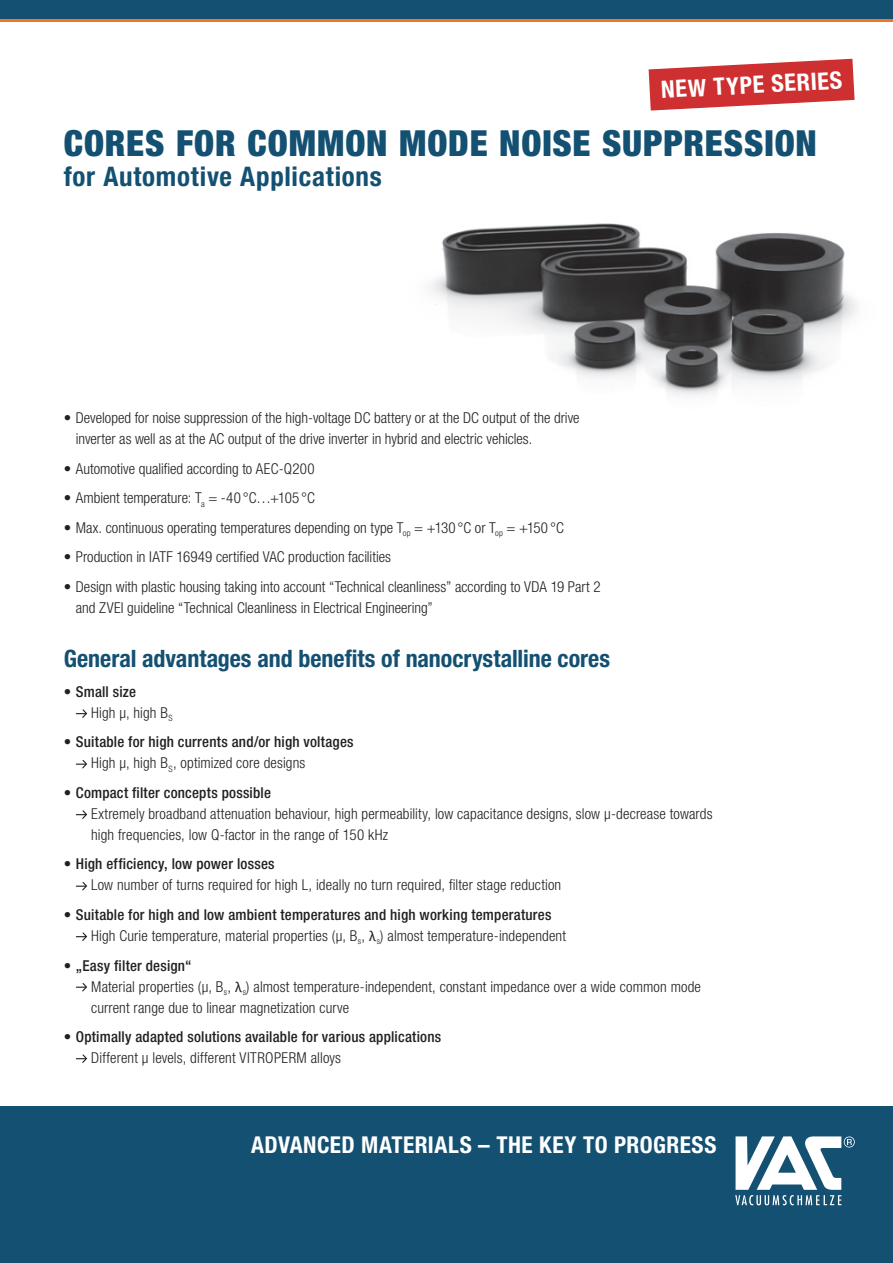
<style>
.page{position:relative;width:893px;height:1263px;background:#fff}
.page>*{position:absolute;margin:0;border:0;box-sizing:border-box;transform-origin:0 0}
.t1{font:900 condensed 36px "Helvetica Neue LT Pro";letter-spacing:.025em;color:#135071}
.t2{font:700 condensed 27px "Helvetica Neue LT Pro";letter-spacing:.025em;color:#135071}
.t3{font:700 condensed 24px "Helvetica Neue LT Pro";letter-spacing:-.005em;color:#135071}
.t4{font:700 condensed 24px "Helvetica Neue LT Pro";color:#fff}
.t5{font:700 condensed 23.25px "Helvetica Neue LT Pro";letter-spacing:.02em;color:#fff}
.t6{font:300 condensed 15px/21px "Helvetica Neue LT Pro";letter-spacing:.005em;color:#231f20}
.t7{font:500 condensed 15px/21px "Helvetica Neue LT Pro";letter-spacing:.015em;color:#231f20}
.s1{font-weight:500}
.s2{font-weight:300}
.s3{font-family:"Calibri";font-weight:400;font-stretch:normal}
</style>
<div class="page">
<div style="left:0;top:1107px;width:893px;height:156px;background:#135071"></div>
<svg style="left:735px;top:1136px;width:120px;height:69px"></svg>
<div style="left:0;top:0;width:893px;height:21px;background:#135071"></div>
<hr style="left:0;top:19px;width:893px;height:2px;background:#f47325">
<img style="left:431px;top:223px;width:426px;height:173px">
<svg style="left:76px;top:709px;width:12px;height:9px"></svg>
<svg style="left:76px;top:760px;width:11px;height:9px"></svg>
<svg style="left:76px;top:810px;width:12px;height:9px"></svg>
<svg style="left:76px;top:882px;width:11px;height:9px"></svg>
<svg style="left:76px;top:932px;width:12px;height:9px"></svg>
<svg style="left:76px;top:983px;width:11px;height:9px"></svg>
<svg style="left:76px;top:1054px;width:12px;height:9px"></svg>
<svg style="left:649px;top:59px;width:206px;height:52px"></svg>
<h3 class="t4" style="left:660px;top:75px;width:183px;rotate:-3deg">New type series</h3>
<h1 class="t1" style="left:64px;top:121px;width:755px">CORES FOR COMMON MODE NOISE SUPPRESSION</h1>
<h2 class="t2" style="left:64px;top:160px;width:319px">for Automotive Applications</h2>
<p class="t6" style="left:76px;top:407px;width:505px;text-indent:-12px">• Developed for noise suppression of the high-voltage DC battery or at the DC output of the drive inverter as well as at the AC output of the drive inverter in hybrid and electric vehicles.</p>
<p class="t6" style="left:64px;top:458px;width:252px">• Automotive qualified according to AEC-Q200</p>
<p class="t6" style="left:64px;top:487px;width:253px">• Ambient temperature: T<sub>a</sub> = -40 °C…+105 °C</p>
<p class="t6" style="left:64px;top:517px;width:501px">• Max. continuous operating temperatures depending on type T<sub>op</sub> = +130 °C or T<sub>op</sub> = +150 °C</p>
<p class="t6" style="left:64px;top:546px;width:329px">• Production in IATF 16949 certified VAC production facilities</p>
<p class="t6" style="left:76px;top:576px;width:526px;text-indent:-12px">• Design with plastic housing taking into account “Technical cleanliness” according to VDA 19 Part 2 and ZVEI guideline “Technical Cleanliness in Electrical Engineering”</p>
<h3 class="t3" style="left:64px;top:644px;width:548px">General advantages and benefits of nanocrystalline cores</h3>
<p class="t6" style="left:91px;top:681px;width:83px;text-indent:-27px">• <span class="s1">Small size<br></span>High µ, high B<sub>S</sub></p>
<p class="t7" style="left:91px;top:731px;width:264px;text-indent:-27px"><span class="s2">•</span> Suitable for high currents and/or high voltages<br><span class="s2">High µ, high B</span><sub>S</sub><span class="s2">, optimized core designs</span></p>
<p class="t6" style="left:91px;top:782px;width:623px;text-indent:-27px">• <span class="s1">Compact filter concepts possible<br></span>Extremely broadband attenuation behaviour, high permeability, low capacitance designs, slow µ-decrease towards high frequencies, low Q-factor in the range of 150 kHz</p>
<p class="t6" style="left:91px;top:854px;width:472px;text-indent:-27px">• <span class="s1">High efficiency, low power losses<br></span>Low number of turns required for high L, ideally no turn required, filter stage reduction</p>
<p class="t6" style="left:91px;top:904px;width:476px;text-indent:-27px">• <span class="s1">Suitable for high and low ambient temperatures and high working temperatures<br></span>High Curie temperature, material properties (µ, B<sub>s</sub>, <span class="s3">λ</span><sub>s</sub>) almost temperature-independent</p>
<p class="t6" style="left:91px;top:955px;width:611px;text-indent:-27px">• <span class="s1">„Easy filter design“<br></span>Material properties (µ, B<sub>s</sub>, <span class="s3">λ</span><sub>s</sub>) almost temperature-independent, constant impedance over a wide common mode current range due to linear magnetization curve</p>
<p class="t7" style="left:91px;top:1026px;width:352px;text-indent:-27px"><span class="s2">•</span> Optimally adapted solutions available for various applications<br><span class="s2">Different µ levels, different VITROPERM alloys</span></p>
<h3 class="t5" style="left:251px;top:1131px;width:467px">Advanced Materials – The Key to Progress</h3>
</div>
